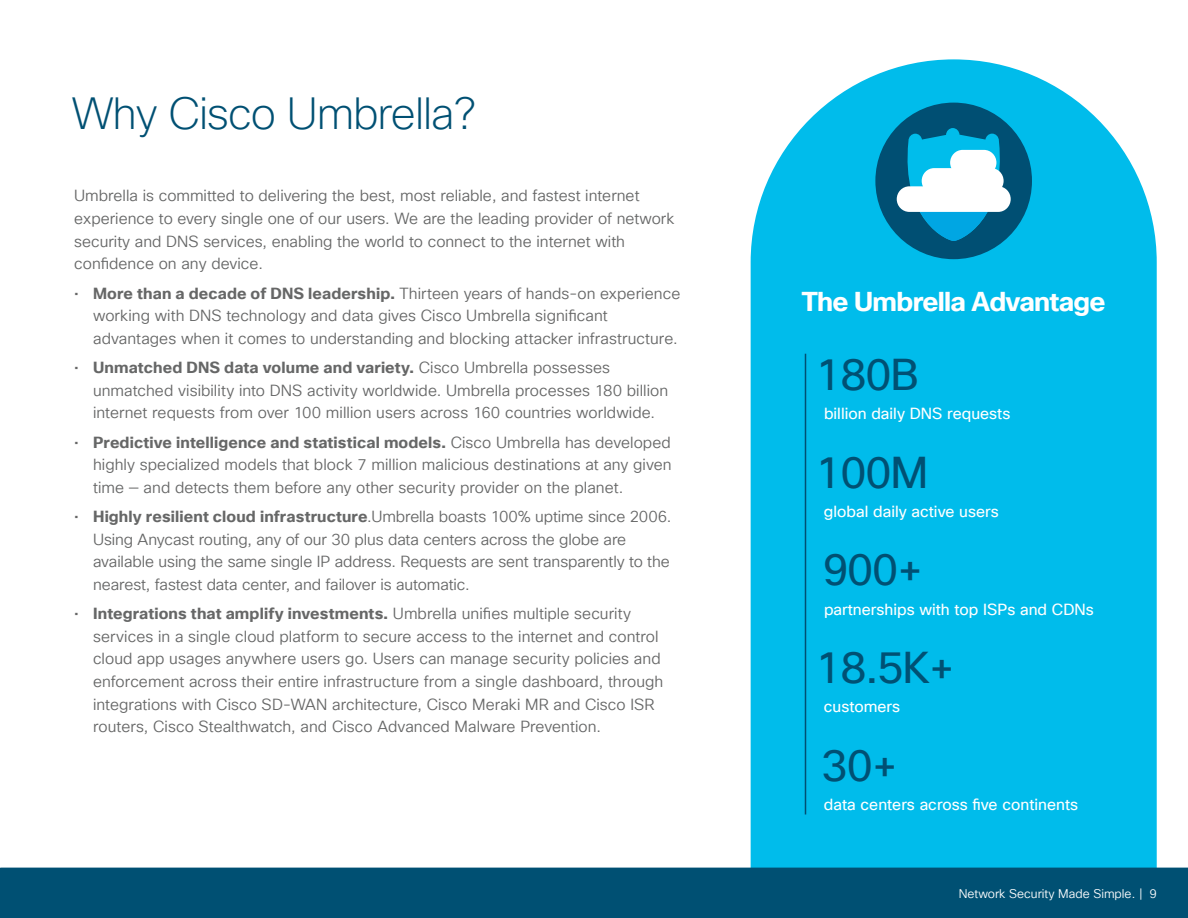
<style>
.page{position:relative;width:1188px;height:918px;background:#fff}
.page>*{position:absolute;margin:0;border:0;box-sizing:border-box;transform-origin:0 0}
.t1{font:200 43.95px "Cisco Sans TT";letter-spacing:-.025em;color:#005073}
.t2{font:43.5px "Cisco Sans TT";letter-spacing:-.025em;color:#005073}
.t3{font:700 26.7px "Cisco Sans TT";letter-spacing:-.025em;color:#fff}
.t4{font:15.75px/22.6px "Cisco Sans TT Light";color:#666767}
.t5{font:700 15.75px "Cisco Sans TT";letter-spacing:.01em;color:#666767}
.t6{font:15.75px "Cisco Sans TT";color:#fff}
.t7{font:12.3px "Cisco Sans TT Light";color:#fff}
.s1{font-family:"Cisco Sans TT";font-weight:700}
.s2{font-family:"Cisco Sans TT Light";font-weight:400}
</style>
<div class="page">
<div style="left:751px;top:59px;width:406px;height:809px;background:#00bceb"></div>
<div style="left:0;top:868px;width:1188px;height:50px;background:#005073"></div>
<hr style="left:805px;top:354px;width:1px;height:461px;background:#004f73">
<div style="left:875px;top:103px;width:157px;height:156px;background:#004f73;border-radius:50%"></div>
<svg style="left:900px;top:128px;width:107px;height:113px"></svg>
<div style="left:950px;top:150px;width:46px;height:25px;background:#fff;border-radius:13px"></div>
<div style="left:897px;top:186px;width:114px;height:26px;background:#fff;border-radius:13px"></div>
<div style="left:922px;top:168px;width:82px;height:26px;background:#fff;border-radius:13px"></div>
<h1 class="t1" style="left:72px;top:86px;width:406px">Why Cisco Umbrella?</h1>
<p class="t4" style="left:74px;top:185px;width:602px">Umbrella is committed to delivering the best, most reliable, and fastest internet experience to every single one of our users. We are the leading provider of network security and DNS services, enabling the world to connect to the internet with confidence on any device.</p>
<p class="t4" style="left:93px;top:282px;width:589px;text-indent:-19px">• <span class="s1">More than a decade of DNS leadership.</span> Thirteen years of hands-on experience working with DNS technology and data gives Cisco Umbrella significant advantages when it comes to understanding and blocking attacker infrastructure.</p>
<p class="t5" style="left:74px;top:358px;width:537px"><span class="s2">•</span> Unmatched DNS data volume and variety. <span class="s2">Cisco Umbrella possesses</span></p>
<p class="t4" style="left:93px;top:379px;width:577px">unmatched visibility into DNS activity worldwide. Umbrella processes 180 billion internet requests from over 100 million users across 160 countries worldwide.</p>
<p class="t5" style="left:74px;top:432px;width:598px"><span class="s2">•</span> Predictive intelligence and statistical models. <span class="s2">Cisco Umbrella has developed</span></p>
<p class="t4" style="left:93px;top:454px;width:580px">highly specialized models that block 7 million malicious destinations at any given time — and detects them before any other security provider on the planet.</p>
<p class="t4" style="left:93px;top:506px;width:580px;text-indent:-19px">• <span class="s1">Highly resilient cloud infrastructure</span>.Umbrella boasts 100% uptime since 2006.<br>Using Anycast routing, any of our 30 plus data centers across the globe are available using the same single IP address. Requests are sent transparently to the nearest, fastest data center, and failover is automatic.</p>
<p class="t5" style="left:74px;top:604px;width:558px"><span class="s2">•</span> Integrations that amplify investments. <span class="s2">Umbrella unifies multiple security</span></p>
<p class="t4" style="left:93px;top:625px;width:572px">services in a single cloud platform to secure access to the internet and control cloud app usages anywhere users go. Users can manage security policies and enforcement across their entire infrastructure from a single dashboard, through integrations with Cisco SD-WAN architecture, Cisco Meraki MR and Cisco ISR routers, Cisco Stealthwatch, and Cisco Advanced Malware Prevention.</p>
<h3 class="t3" style="left:802px;top:285px;width:305px">The Umbrella Advantage</h3>
<h2 class="t2" style="left:816px;top:347px;width:105px">180B</h2>
<p class="t6" style="left:824px;top:404px;width:188px">billion daily DNS requests</p>
<h2 class="t2" style="left:816px;top:444px;width:114px">100M</h2>
<p class="t6" style="left:824px;top:501px;width:176px">global daily active users</p>
<h2 class="t2" style="left:822px;top:542px;width:103px">900+</h2>
<p class="t6" style="left:824px;top:599px;width:271px">partnerships with top ISPs and CDNs</p>
<h2 class="t2" style="left:816px;top:640px;width:141px">18.5K+</h2>
<p class="t6" style="left:824px;top:697px;width:78px">customers</p>
<h2 class="t2" style="left:822px;top:738px;width:78px">30+</h2>
<p class="t6" style="left:824px;top:794px;width:256px">data centers across five continents</p>
<p class="t7" style="left:959px;top:885px;width:199px">Network Security Made Simple. | 9</p>
</div>
